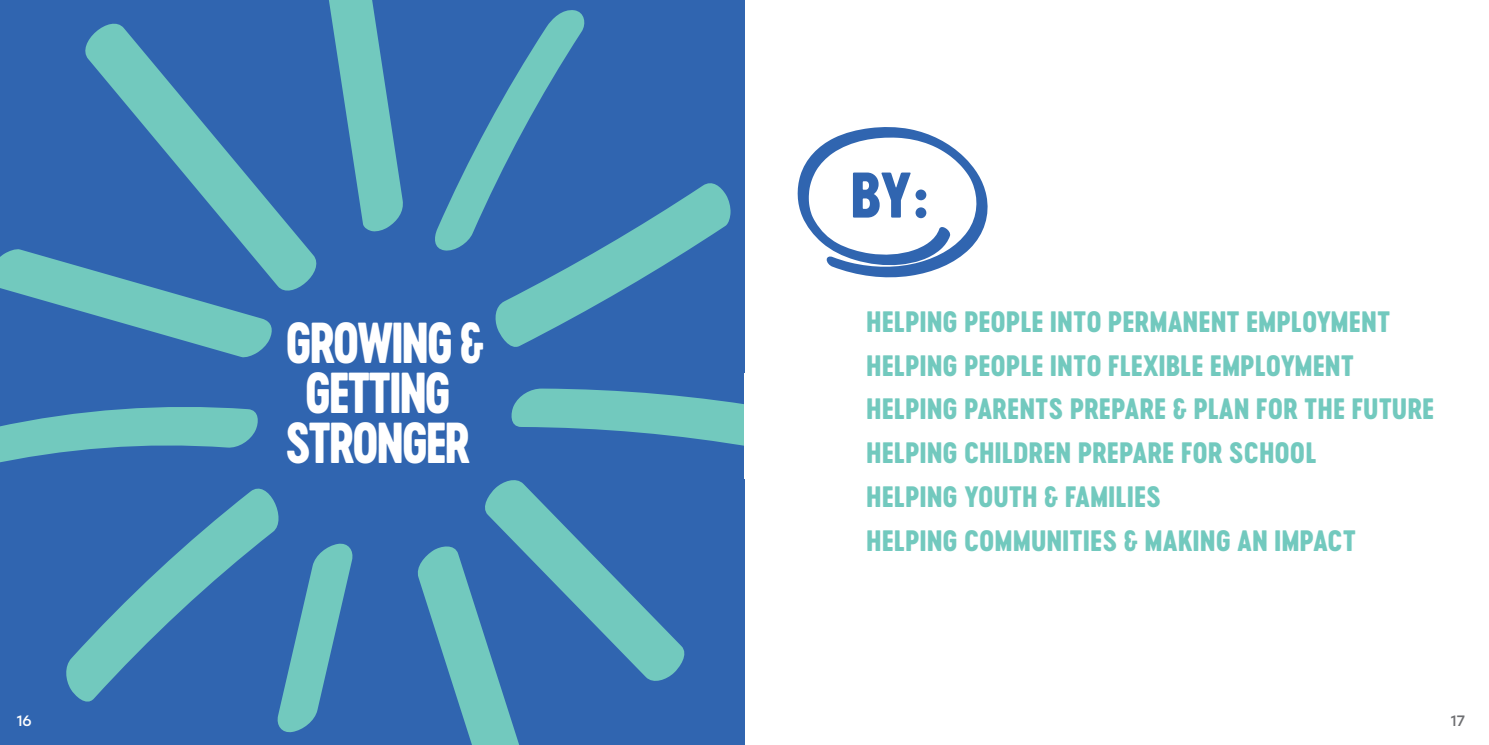
<style>
.page{position:relative;width:1489px;height:745px;background:#fff}
.page>*{position:absolute;margin:0;border:0;box-sizing:border-box;transform-origin:0 0}
.t1{font:60px "Cervo Neue Extra Bold Neue";color:#3065b0}
.t2{font:53.75px/50px "Cervo Neue Extra Bold Neue";letter-spacing:-.05em;color:#fff;text-align:center;scale:.89 1}
.t3{font:27.5px/43.8px "Cervo Neue Extra Bold Neue";color:#72c9be}
.t4{font:15px "Stolzl";color:#fff}
.t5{font:15px "Stolzl";color:#6d6e71}
</style>
<div class="page">
<div style="left:0;top:0;width:744px;height:744px;background:#3065b0"></div>
<svg style="left:329px;top:0;width:74px;height:232px"></svg>
<svg style="left:85px;top:23px;width:232px;height:268px"></svg>
<svg style="left:0;top:248px;width:274px;height:110px"></svg>
<svg style="left:0;top:407px;width:258px;height:56px"></svg>
<svg style="left:277px;top:543px;width:76px;height:190px"></svg>
<svg style="left:417px;top:480px;width:268px;height:264px"></svg>
<svg style="left:511px;top:388px;width:233px;height:58px"></svg>
<svg style="left:435px;top:10px;width:295px;height:337px"></svg>
<svg style="left:66px;top:488px;width:222px;height:218px"></svg>
<svg style="left:797px;top:127px;width:191px;height:151px"></svg>
<p class="t4" style="left:17px;top:710px;width:16px">16</p>
<h2 class="t2" style="left:285px;top:317px;width:225px">GROWING &amp;<br>GETTING<br>STRONGER</h2>
<h1 class="t1" style="left:849px;top:153px;width:80px">BY:</h1>
<p class="t3" style="left:866px;top:299px;width:569px">HELPING PEOPLE INTO PERMANENT EMPLOYMENT HELPING PEOPLE INTO FLEXIBLE EMPLOYMENT HELPING PARENTS PREPARE &amp; PLAN FOR THE FUTURE HELPING CHILDREN PREPARE FOR SCHOOL<br>HELPING YOUTH &amp; FAMILIES<br>HELPING COMMUNITIES &amp; MAKING AN IMPACT</p>
<p class="t5" style="left:1450px;top:710px;width:16px">17</p>
</div>
